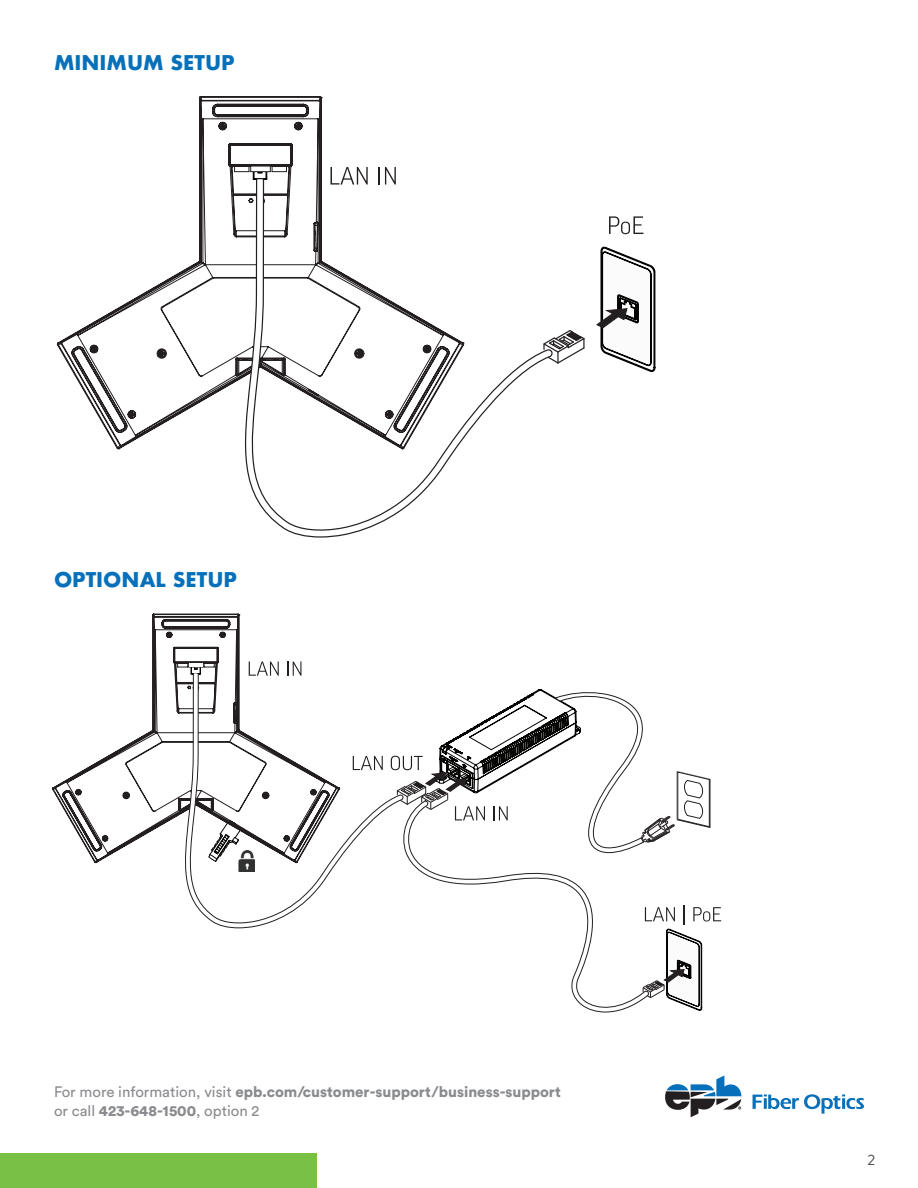
<style>
.page{position:relative;width:918px;height:1188px;background:#fff}
.page>*{position:absolute;margin:0;border:0;box-sizing:border-box;transform-origin:0 0}
.t1{font:700 19.8px "Futura Next";color:#0671ba}
.t2{font:900 15px/19.5px "Circular Std";color:#898b8e}
.t3{font:15px "Brandon Grotesque";color:#4b4c4d}
.s1{font-weight:400}
</style>
<div class="page">
<svg style="left:665px;top:1076px;width:76px;height:41px"></svg>
<svg style="left:753px;top:1094px;width:111px;height:20px"></svg>
<div style="left:0;top:1153px;width:317px;height:35px;background:#79c144"></div>
<svg style="left:406px;top:854px;width:236px;height:159px"></svg>
<svg style="left:642px;top:905px;width:79px;height:106px"></svg>
<svg style="left:405px;top:689px;width:305px;height:165px"></svg>
<svg style="left:52px;top:613px;width:250px;height:250px"></svg>
<svg style="left:179px;top:672px;width:226px;height:257px"></svg>
<svg style="left:191px;top:667px;width:10px;height:8px"></svg>
<hr style="left:189px;top:663px;width:14px;height:4px;background:#fff">
<svg style="left:554px;top:330px;width:31px;height:34px"></svg>
<svg style="left:609px;top:216px;width:34px;height:18px"></svg>
<svg style="left:596px;top:246px;width:60px;height:126px"></svg>
<svg style="left:57px;top:96px;width:339px;height:354px"></svg>
<svg style="left:236px;top:177px;width:318px;height:361px"></svg>
<div style="left:251px;top:166px;width:19px;height:6px;background:#fff"></div>
<div style="left:250px;top:166px;width:21px;height:6px;border:1px solid #231f20"></div>
<h1 class="t1" style="left:54px;top:49px;width:182px">MINIMUM SETUP</h1>
<h1 class="t1" style="left:54px;top:566px;width:185px">OPTIONAL SETUP</h1>
<p class="t2" style="left:54px;top:1081px;width:508px"><span class="s1">For more information, visit</span> epb.com/customer-support/business-support <span class="s1">or call</span> 423-648-1500<span class="s1">, option 2</span></p>
<p class="t3" style="left:867px;top:1149px;width:9px">2</p>
</div>
